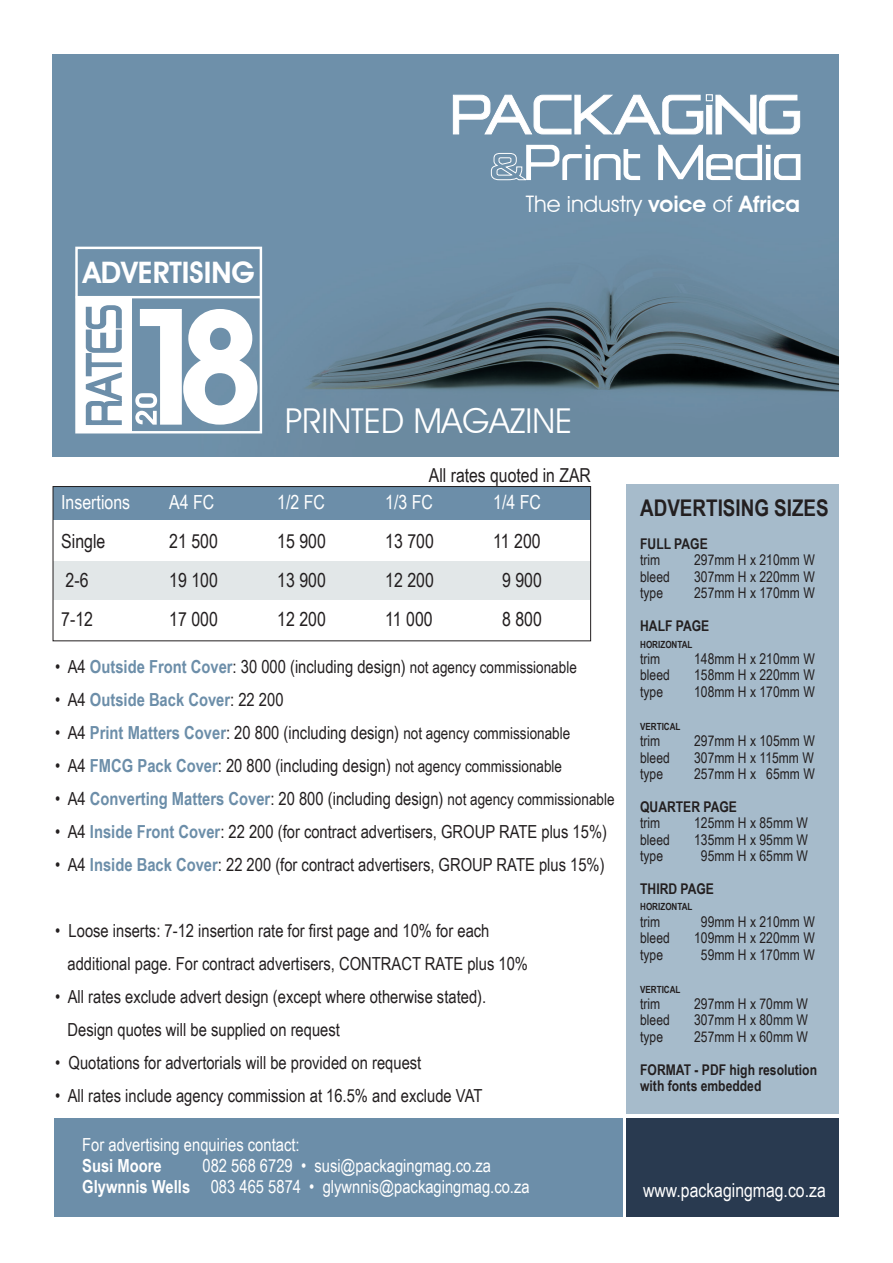
<style>
.page{position:relative;width:893px;height:1263px;background:#fff}
.page>*{position:absolute;margin:0;border:0;box-sizing:border-box;transform-origin:0 0}
.t1{font:34.35px "Avant Garde IT Cby BT";color:#fff}
.t2{font:600 29.55px "Avant Garde IT Cby BT";color:#fff}
.t3{font:700 22.95px "Arial Narrow";color:#231f20}
.t4{font:22.8px "Avant Garde IT Cby BT";color:#fff}
.t5{font:19.5px "Arial Narrow";color:#231f20}
.t6{font:19.5px "Arial Narrow";color:#fff}
.t7{font:19.2px "Arial Narrow";color:#fff}
.t8{font:19.2px "Arial Narrow";color:#231f20}
.t9{font:18px "Arial Narrow";color:#231f20}
.t10{font:18px "Arial Narrow";color:#fff}
.t11{font:700 18px "Arial Narrow";color:#6c8ea9}
.t12{font:700 18px "Arial Narrow";color:#fff}
.t13{font:14.85px "Arial Narrow";color:#231f20}
.t14{font:700 14.85px "Arial Narrow";color:#231f20}
.t15{font:700 9.9px "Arial Narrow";color:#231f20}
.s1{font-weight:600}
.s2{font-weight:700;color:#6c8ea9}
.s3{font-size:16.5px}
.s4{font-weight:400;color:#231f20}
.s5{font-weight:700}
</style>
<div class="page">
<img style="left:53px;top:55px;width:785px;height:401px">
<div style="left:54px;top:1118px;width:568px;height:98px;background:#6c8ea9"></div>
<div style="left:627px;top:485px;width:212px;height:629px;background:#a6bbcb"></div>
<div style="left:627px;top:1118px;width:212px;height:98px;background:#293a50"></div>
<div style="left:53px;top:486px;width:537px;height:34px;background:#6c8ea9"></div>
<div style="left:54px;top:561px;width:537px;height:38px;background:#e2e7e8"></div>
<div style="left:53px;top:486px;width:538px;height:155px;border:1px solid #231f20"></div>
<svg style="left:490px;top:145px;width:310px;height:36px"></svg>
<svg style="left:452px;top:94px;width:349px;height:41px"></svg>
<div style="left:706px;top:94px;width:7px;height:7px;border:1px solid #fff"></div>
<div style="left:77px;top:297px;width:55px;height:136px;background:#fff"></div>
<div style="left:75px;top:247px;width:187px;height:186px;border:2px solid #fff"></div>
<hr style="left:76px;top:296px;width:186px;height:2px;background:#fff">
<svg style="left:85px;top:305px;width:37px;height:120px"></svg>
<svg style="left:135px;top:309px;width:122px;height:116px"></svg>
<p class="t2" style="left:83px;top:255px;width:173px">ADVERTISING</p>
<p class="t4" style="left:526px;top:190px;width:276px">The industry <span class="s1">voice</span> of <span class="s1">Africa</span></p>
<p class="t1" style="left:285px;top:400px;width:289px">PRINTED MAGAZINE</p>
<p class="t8" style="left:429px;top:461px;width:164px">All rates quoted in ZAR</p>
<p class="t6" style="left:61px;top:488px;width:71px">Insertions</p>
<p class="t6" style="left:169px;top:488px;width:47px">A4 FC</p>
<p class="t6" style="left:277px;top:488px;width:49px">1/2 FC</p>
<p class="t6" style="left:385px;top:488px;width:49px">1/3 FC</p>
<p class="t6" style="left:493px;top:488px;width:49px">1/4 FC</p>
<p class="t5" style="left:61px;top:527px;width:46px">Single</p>
<p class="t5" style="left:169px;top:527px;width:50px">21 500</p>
<p class="t5" style="left:277px;top:527px;width:50px">15 900</p>
<p class="t5" style="left:385px;top:527px;width:50px">13 700</p>
<p class="t5" style="left:493px;top:527px;width:49px">11 200</p>
<p class="t5" style="left:66px;top:566px;width:25px">2-6</p>
<p class="t5" style="left:169px;top:566px;width:50px">19 100</p>
<p class="t5" style="left:277px;top:566px;width:50px">13 900</p>
<p class="t5" style="left:385px;top:566px;width:50px">12 200</p>
<p class="t5" style="left:502px;top:566px;width:41px">9 900</p>
<p class="t5" style="left:61px;top:604px;width:33px">7-12</p>
<p class="t5" style="left:169px;top:604px;width:50px">17 000</p>
<p class="t5" style="left:277px;top:604px;width:50px">12 200</p>
<p class="t5" style="left:385px;top:604px;width:49px">11 000</p>
<p class="t5" style="left:502px;top:604px;width:41px">8 800</p>
<p class="t9" style="left:55px;top:653px;width:523px">• A4 <span class="s2">Outside Front Cover</span>: 30 000 (including design) <span class="s3">not agency commissionable</span></p>
<p class="t11" style="left:55px;top:686px;width:230px"><span class="s4">• A4</span> Outside Back Cover<span class="s4">: 22 200</span></p>
<p class="t9" style="left:55px;top:719px;width:517px">• A4 <span class="s2">Print Matters Cover</span>: 20 800 (including design) <span class="s3">not agency commissionable</span></p>
<p class="t9" style="left:55px;top:752px;width:508px">• A4 <span class="s2">FMCG Pack Cover</span>: 20 800 (including design) <span class="s3">not agency commissionable</span></p>
<p class="t9" style="left:55px;top:785px;width:561px">• A4 <span class="s2">Converting Matters Cover</span>: 20 800 (including design) <span class="s3">not agency commissionable</span></p>
<p class="t9" style="left:55px;top:818px;width:553px">• A4 <span class="s2">Inside Front Cover</span>: 22 200 (for contract advertisers, GROUP RATE plus 15%)</p>
<p class="t9" style="left:55px;top:851px;width:551px">• A4 <span class="s2">Inside Back Cover</span>: 22 200 (for contract advertisers, GROUP RATE plus 15%)</p>
<p class="t9" style="left:55px;top:917px;width:436px">• Loose inserts: 7-12 insertion rate for first page and 10% for each</p>
<p class="t9" style="left:68px;top:950px;width:462px">additional page. For contract advertisers, CONTRACT RATE plus 10%</p>
<p class="t9" style="left:55px;top:983px;width:432px">• All rates exclude advert design (except where otherwise stated).</p>
<p class="t9" style="left:68px;top:1016px;width:274px">Design quotes will be supplied on request</p>
<p class="t9" style="left:55px;top:1049px;width:368px">• Quotations for advertorials will be provided on request</p>
<p class="t9" style="left:55px;top:1082px;width:429px">• All rates include agency commission at 16.5% and exclude VAT</p>
<p class="t10" style="left:82px;top:1131px;width:219px">For advertising enquiries contact:</p>
<p class="t12" style="left:82px;top:1152px;width:81px">Susi Moore</p>
<p class="t10" style="left:203px;top:1152px;width:290px">082 568 6729 • susi@packagingmag.co.za</p>
<p class="t10" style="left:82px;top:1173px;width:449px"><span class="s5">Glywnnis Wells</span> 083 465 5874 • glywnnis@packagingmag.co.za</p>
<p class="t3" style="left:640px;top:491px;width:190px">ADVERTISING SIZES</p>
<p class="t14" style="left:640px;top:533px;width:69px">FULL PAGE</p>
<p class="t13" style="left:640px;top:549px;width:22px">trim</p>
<p class="t13" style="left:694px;top:549px;width:122px">297mm H x 210mm W</p>
<p class="t13" style="left:640px;top:566px;width:31px">bleed</p>
<p class="t13" style="left:694px;top:566px;width:122px">307mm H x 220mm W</p>
<p class="t13" style="left:640px;top:582px;width:24px">type</p>
<p class="t13" style="left:694px;top:582px;width:122px">257mm H x 170mm W</p>
<p class="t14" style="left:640px;top:615px;width:71px">HALF PAGE</p>
<p class="t15" style="left:640px;top:637px;width:54px">HORIZONTAL</p>
<p class="t13" style="left:640px;top:648px;width:22px">trim</p>
<p class="t13" style="left:694px;top:648px;width:122px">148mm H x 210mm W</p>
<p class="t13" style="left:640px;top:664px;width:31px">bleed</p>
<p class="t13" style="left:694px;top:664px;width:122px">158mm H x 220mm W</p>
<p class="t13" style="left:640px;top:681px;width:24px">type</p>
<p class="t13" style="left:694px;top:681px;width:122px">108mm H x 170mm W</p>
<p class="t15" style="left:640px;top:719px;width:42px">VERTICAL</p>
<p class="t13" style="left:640px;top:730px;width:22px">trim</p>
<p class="t13" style="left:694px;top:730px;width:122px">297mm H x 105mm W</p>
<p class="t13" style="left:640px;top:746px;width:31px">bleed</p>
<p class="t13" style="left:694px;top:746px;width:121px">307mm H x 115mm W</p>
<p class="t13" style="left:640px;top:763px;width:24px">type</p>
<p class="t13" style="left:694px;top:763px;width:122px">257mm H x 65mm W</p>
<p class="t14" style="left:640px;top:795px;width:98px">QUARTER PAGE</p>
<p class="t13" style="left:640px;top:812px;width:22px">trim</p>
<p class="t13" style="left:694px;top:812px;width:115px">125mm H x 85mm W</p>
<p class="t13" style="left:640px;top:829px;width:31px">bleed</p>
<p class="t13" style="left:694px;top:829px;width:115px">135mm H x 95mm W</p>
<p class="t13" style="left:640px;top:845px;width:24px">type</p>
<p class="t13" style="left:701px;top:845px;width:109px">95mm H x 65mm W</p>
<p class="t14" style="left:640px;top:877px;width:75px">THIRD PAGE</p>
<p class="t15" style="left:640px;top:899px;width:54px">HORIZONTAL</p>
<p class="t13" style="left:640px;top:911px;width:22px">trim</p>
<p class="t13" style="left:701px;top:911px;width:115px">99mm H x 210mm W</p>
<p class="t13" style="left:640px;top:927px;width:31px">bleed</p>
<p class="t13" style="left:694px;top:927px;width:122px">109mm H x 220mm W</p>
<p class="t13" style="left:640px;top:944px;width:24px">type</p>
<p class="t13" style="left:701px;top:944px;width:115px">59mm H x 170mm W</p>
<p class="t15" style="left:640px;top:982px;width:42px">VERTICAL</p>
<p class="t13" style="left:640px;top:993px;width:22px">trim</p>
<p class="t13" style="left:694px;top:993px;width:115px">297mm H x 70mm W</p>
<p class="t13" style="left:640px;top:1009px;width:31px">bleed</p>
<p class="t13" style="left:694px;top:1009px;width:115px">307mm H x 80mm W</p>
<p class="t13" style="left:640px;top:1026px;width:24px">type</p>
<p class="t13" style="left:694px;top:1026px;width:115px">257mm H x 60mm W</p>
<p class="t14" style="left:640px;top:1058px;width:178px">FORMAT - PDF high resolution</p>
<p class="t14" style="left:640px;top:1075px;width:123px">with fonts embedded</p>
<p class="t7" style="left:643px;top:1176px;width:184px">www.packagingmag.co.za</p>
</div>
